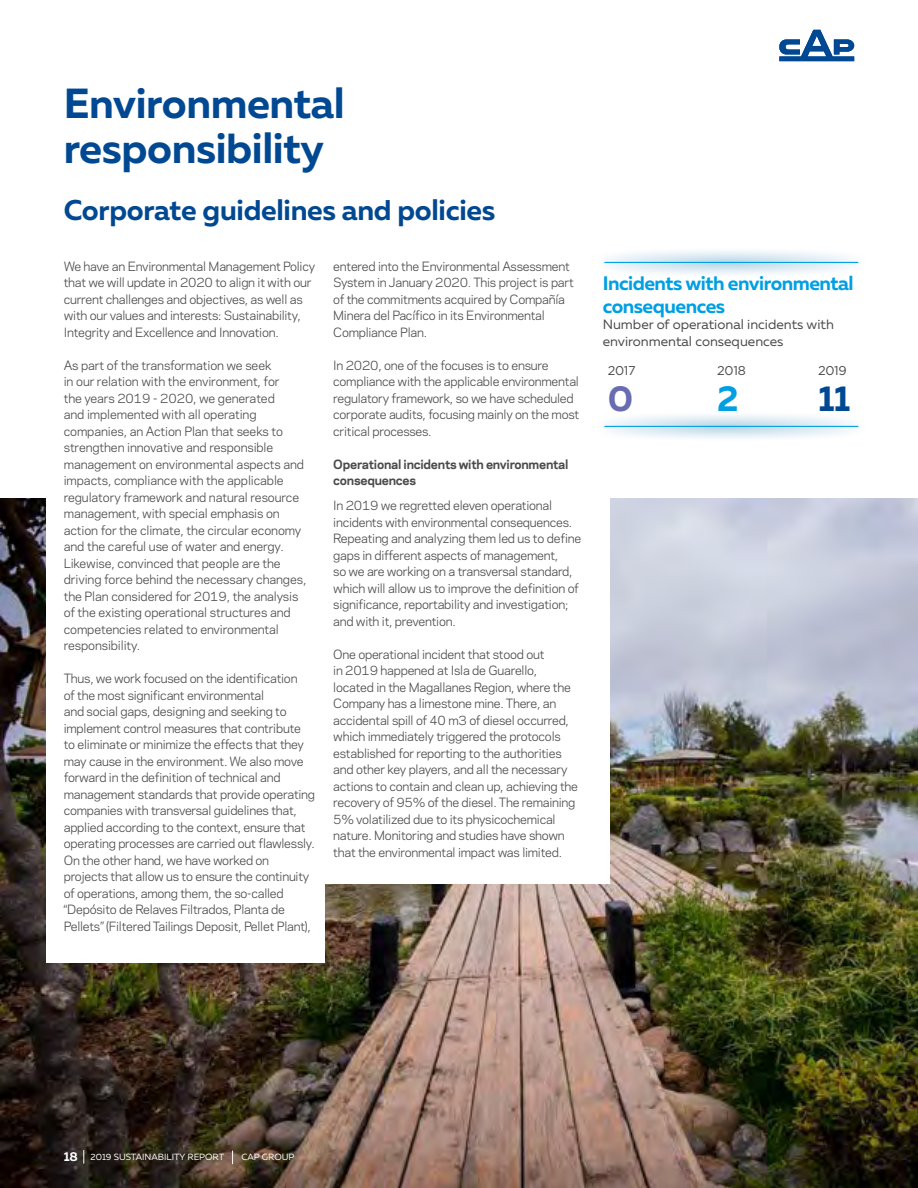
<style>
.page{position:relative;width:918px;height:1188px;background:#fff}
.page>*{position:absolute;margin:0;border:0;box-sizing:border-box;transform-origin:0 0}
.t1{font:700 42px/45px "Muller";letter-spacing:-.01em;color:#004992}
.t2{font:700 36px "Muller";color:#004992}
.t3{font:700 36px "Muller";color:#686cb0}
.t4{font:700 36px "Muller";color:#009fe3}
.t5{font:700 28.5px "Muller";letter-spacing:-.01em;color:#004992}
.t6{font:700 19.5px/22.5px "Muller";letter-spacing:-.025em;color:#009fe3}
.t7{font:13.5px/16.5px "Muller";color:#4a4a49}
.t8{font:12.75px "Gotham HTF";letter-spacing:-.02em;color:#4a4a49}
.t9{font:12px/16.5px "Galaxie Polaris";letter-spacing:-.02em;color:#4a4a49}
.t10{font:700 12px/16.5px "Galaxie Polaris";letter-spacing:-.02em;color:#4a4a49}
.t11{font:9px "Muller";color:#fff}
.s1{font-weight:700;font-size:12.75px}
</style>
<div class="page">
<svg style="left:779px;top:30px;width:75px;height:31px"></svg>
<img style="left:0;top:498px;width:918px;height:690px">
<svg style="left:594px;top:247px;width:274px;height:31px"></svg>
<hr style="left:605px;top:262px;width:253px;height:1px;background:#009fe3">
<svg style="left:594px;top:411px;width:274px;height:31px"></svg>
<hr style="left:605px;top:426px;width:253px;height:1px;background:#009fe3">
<div style="left:46px;top:483px;width:563px;height:401px;background:#fff"></div>
<div style="left:46px;top:813px;width:278px;height:150px;background:#fff"></div>
<svg style="left:84px;top:1150px;width:1px;height:14px"></svg>
<svg style="left:232px;top:1151px;width:1px;height:13px"></svg>
<h1 class="t1" style="left:64px;top:81px;width:282px">Environmental responsibility</h1>
<h3 class="t5" style="left:64px;top:192px;width:433px">Corporate guidelines and policies</h3>
<p class="t9" style="left:64px;top:257px;width:253px">We have an Environmental Management Policy that we will update in 2020 to align it with our current challenges and objectives, as well as with our values and interests: Sustainability, Integrity and Excellence and Innovation.</p>
<p class="t9" style="left:64px;top:356px;width:244px">As part of the transformation we seek<br>in our relation with the environment, for<br>the years 2019 - 2020, we generated<br>and implemented with all operating companies, an Action Plan that seeks to strengthen innovative and responsible management on environmental aspects and impacts, compliance with the applicable regulatory framework and natural resource management, with special emphasis on action for the climate, the circular economy and the careful use of water and energy.<br>Likewise, convinced that people are the driving force behind the necessary changes, the Plan considered for 2019, the analysis of the existing operational structures and competencies related to environmental responsibility.</p>
<p class="t9" style="left:64px;top:670px;width:253px">Thus, we work focused on the identification<br>of the most significant environmental<br>and social gaps, designing and seeking to implement control measures that contribute to eliminate or minimize the effects that they may cause in the environment. We also move forward in the definition of technical and management standards that provide operating companies with transversal guidelines that, applied according to the context, ensure that operating processes are carried out flawlessly.<br>On the other hand, we have worked on projects that allow us to ensure the continuity of operations, among them, the so-called “Depósito de Relaves Filtrados, Planta de Pellets” (Filtered Tailings Deposit, Pellet Plant),</p>
<p class="t9" style="left:333px;top:257px;width:242px">entered into the Environmental Assessment System in January 2020. This project is part of the commitments acquired by Compañía Minera del Pacífico in its Environmental Compliance Plan.</p>
<p class="t9" style="left:333px;top:356px;width:248px">In 2020, one of the focuses is to ensure compliance with the applicable environmental regulatory framework, so we have scheduled corporate audits, focusing mainly on the most critical processes.</p>
<p class="t10" style="left:333px;top:455px;width:237px">Operational incidents with environmental consequences</p>
<p class="t9" style="left:333px;top:497px;width:249px">In 2019 we regretted eleven operational incidents with environmental consequences.<br>Repeating and analyzing them led us to define gaps in different aspects of management,<br>so we are working on a transversal standard, which will allow us to improve the definition of significance, reportability and investigation; and with it, prevention.</p>
<p class="t9" style="left:333px;top:645px;width:246px">One operational incident that stood out<br>in 2019 happened at Isla de Guarello, located in the Magallanes Region, where the Company has a limestone mine. There, an accidental spill of 40 m3 of diesel occurred, which immediately triggered the protocols established for reporting to the authorities and other key players, and all the necessary actions to contain and clean up, achieving the recovery of 95% of the diesel. The remaining 5% volatilized due to its physicochemical nature. Monitoring and studies have shown that the environmental impact was limited.</p>
<h3 class="t6" style="left:603px;top:272px;width:252px">Incidents with environmental consequences</h3>
<p class="t7" style="left:603px;top:316px;width:233px">Number of operational incidents with environmental consequences</p>
<h2 class="t2" style="left:818px;top:376px;width:34px">11</h2>
<p class="t8" style="left:608px;top:363px;width:30px">2017</p>
<p class="t8" style="left:717px;top:363px;width:30px">2018</p>
<p class="t8" style="left:818px;top:363px;width:30px">2019</p>
<h2 class="t3" style="left:608px;top:376px;width:27px">0</h2>
<h2 class="t4" style="left:717px;top:376px;width:23px">2</h2>
<p class="t11" style="left:64px;top:1151px;width:162px"><span class="s1">18</span> 2019 SUSTAINABILITY REPORT</p>
<p class="t11" style="left:242px;top:1151px;width:54px">CAP GROUP</p>
</div>
